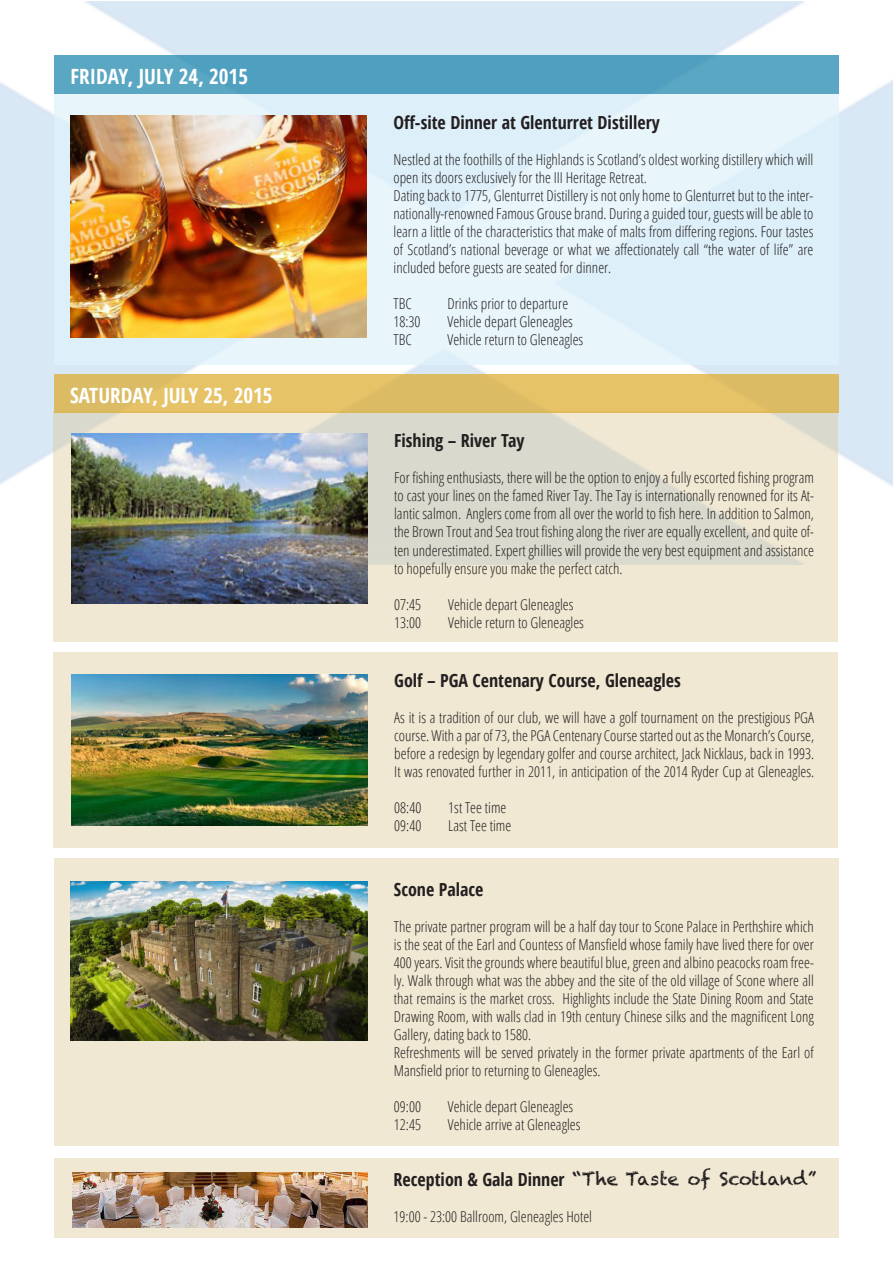
<style>
.page{position:relative;width:893px;height:1263px;background:#fff}
.page>*{position:absolute;margin:0;border:0;box-sizing:border-box;transform-origin:0 0}
.t1{font:700 condensed 21px "Open Sans";color:#fff}
.t2{font:700 condensed 18px "Open Sans";color:#231f20}
.t3{font:300 condensed 15px/18px "Open Sans";color:#231f20;text-align:justify}
.s1{font-family:"Chalkduster";font-weight:400;font-stretch:normal}
</style>
<div class="page">
<img style="left:0;top:1px;width:893px;height:486px">
<div style="left:54px;top:94px;width:785px;height:271px;background:#dff3fc"></div>
<img style="left:71px;top:115px;width:296px;height:223px">
<svg style="left:53px;top:412px;width:785px;height:230px;background:#e6e1cf"></svg>
<div style="left:54px;top:374px;width:785px;height:38px;background:#e7c368"></div>
<img style="left:71px;top:434px;width:296px;height:170px">
<div style="left:53px;top:652px;width:785px;height:196px;background:#f0e8d3"></div>
<img style="left:71px;top:675px;width:296px;height:150px">
<div style="left:55px;top:858px;width:784px;height:288px;background:#f0e8d3"></div>
<img style="left:71px;top:882px;width:296px;height:159px">
<div style="left:54px;top:55px;width:785px;height:39px;background:#4f9fc0"></div>
<div style="left:54px;top:1158px;width:785px;height:80px;background:#f0e8d3"></div>
<img style="left:72px;top:1172px;width:295px;height:55px">
<p class="t1" style="left:71px;top:62px;width:179px">FRIDAY, JULY 24, 2015</p>
<p class="t1" style="left:70px;top:381px;width:204px">SATURDAY, JULY 25, 2015</p>
<p class="t2" style="left:393px;top:110px;width:268px">Off-site Dinner at Glenturret Distillery</p>
<p class="t3" style="left:393px;top:150px;width:421px">Nestled at the foothills of the Highlands is Scotland’s oldest working distillery which will open its doors exclusively for the III Heritage Retreat.</p>
<p class="t3" style="left:393px;top:186px;width:421px">Dating back to 1775, Glenturret Distillery is not only home to Glenturret but to the inter&shy;nationally-renowned Famous Grouse brand. During a guided tour, guests will be able to learn a little of the characteristics that make of malts from differing regions. Four tastes of Scotland’s national beverage or what we affectionately call “the water of life” are included before guests are seated for dinner.</p>
<p class="t3" style="left:393px;top:294px;width:20px">TBC</p>
<p class="t3" style="left:447px;top:294px;width:122px">Drinks prior to departure</p>
<p class="t3" style="left:393px;top:312px;width:29px">18:30</p>
<p class="t3" style="left:447px;top:312px;width:127px">Vehicle depart Gleneagles</p>
<p class="t3" style="left:393px;top:330px;width:20px">TBC</p>
<p class="t3" style="left:447px;top:330px;width:137px">Vehicle return to Gleneagles</p>
<p class="t2" style="left:394px;top:428px;width:132px">Fishing – River Tay</p>
<p class="t3" style="left:394px;top:468px;width:421px">For fishing enthusiasts, there will be the option to enjoy a fully escorted fishing program to cast your lines on the famed River Tay. The Tay is internationally renowned for its At&shy;lantic salmon. Anglers come from all over the world to fish here. In addition to Salmon, the Brown Trout and Sea trout fishing along the river are equally excellent, and quite of&shy;ten underestimated. Expert ghillies will provide the very best equipment and assistance to hopefully ensure you make the perfect catch.</p>
<p class="t3" style="left:394px;top:594px;width:29px">07:45</p>
<p class="t3" style="left:448px;top:594px;width:127px">Vehicle depart Gleneagles</p>
<p class="t3" style="left:394px;top:612px;width:29px">13:00</p>
<p class="t3" style="left:448px;top:612px;width:137px">Vehicle return to Gleneagles</p>
<p class="t2" style="left:394px;top:668px;width:288px">Golf – PGA Centenary Course, Gleneagles</p>
<p class="t3" style="left:394px;top:708px;width:421px">As it is a tradition of our club, we will have a golf tournament on the prestigious PGA course. With a par of 73, the PGA Centenary Course started out as the Monarch’s Course, before a redesign by legendary golfer and course architect, Jack Nicklaus, back in 1993.<br>It was renovated further in 2011, in anticipation of the 2014 Ryder Cup at Gleneagles.</p>
<p class="t3" style="left:394px;top:798px;width:29px">08:40</p>
<p class="t3" style="left:448px;top:798px;width:60px">1st Tee time</p>
<p class="t3" style="left:394px;top:816px;width:29px">09:40</p>
<p class="t3" style="left:448px;top:816px;width:65px">Last Tee time</p>
<p class="t2" style="left:394px;top:877px;width:91px">Scone Palace</p>
<p class="t3" style="left:394px;top:917px;width:421px">The private partner program will be a half day tour to Scone Palace in Perthshire which is the seat of the Earl and Countess of Mansfield whose family have lived there for over 400 years. Visit the grounds where beautiful blue, green and albino peacocks roam free&shy;ly. Walk through what was the abbey and the site of the old village of Scone where all that remains is the market cross. Highlights include the State Dining Room and State Drawing Room, with walls clad in 19th century Chinese silks and the magnificent Long Gallery, dating back to 1580.</p>
<p class="t3" style="left:394px;top:1043px;width:421px">Refreshments will be served privately in the former private apartments of the Earl of<br>Mansfield prior to returning to Gleneagles.</p>
<p class="t3" style="left:394px;top:1097px;width:29px">09:00</p>
<p class="t3" style="left:448px;top:1097px;width:127px">Vehicle depart Gleneagles</p>
<p class="t3" style="left:394px;top:1115px;width:29px">12:45</p>
<p class="t3" style="left:448px;top:1115px;width:134px">Vehicle arrive at Gleneagles</p>
<p class="t2" style="left:394px;top:1167px;width:424px">Reception &amp; Gala Dinner <span class="s1">“The Taste of Scotland”</span></p>
<p class="t3" style="left:394px;top:1207px;width:200px">19:00 - 23:00 Ballroom, Gleneagles Hotel</p>
</div>
